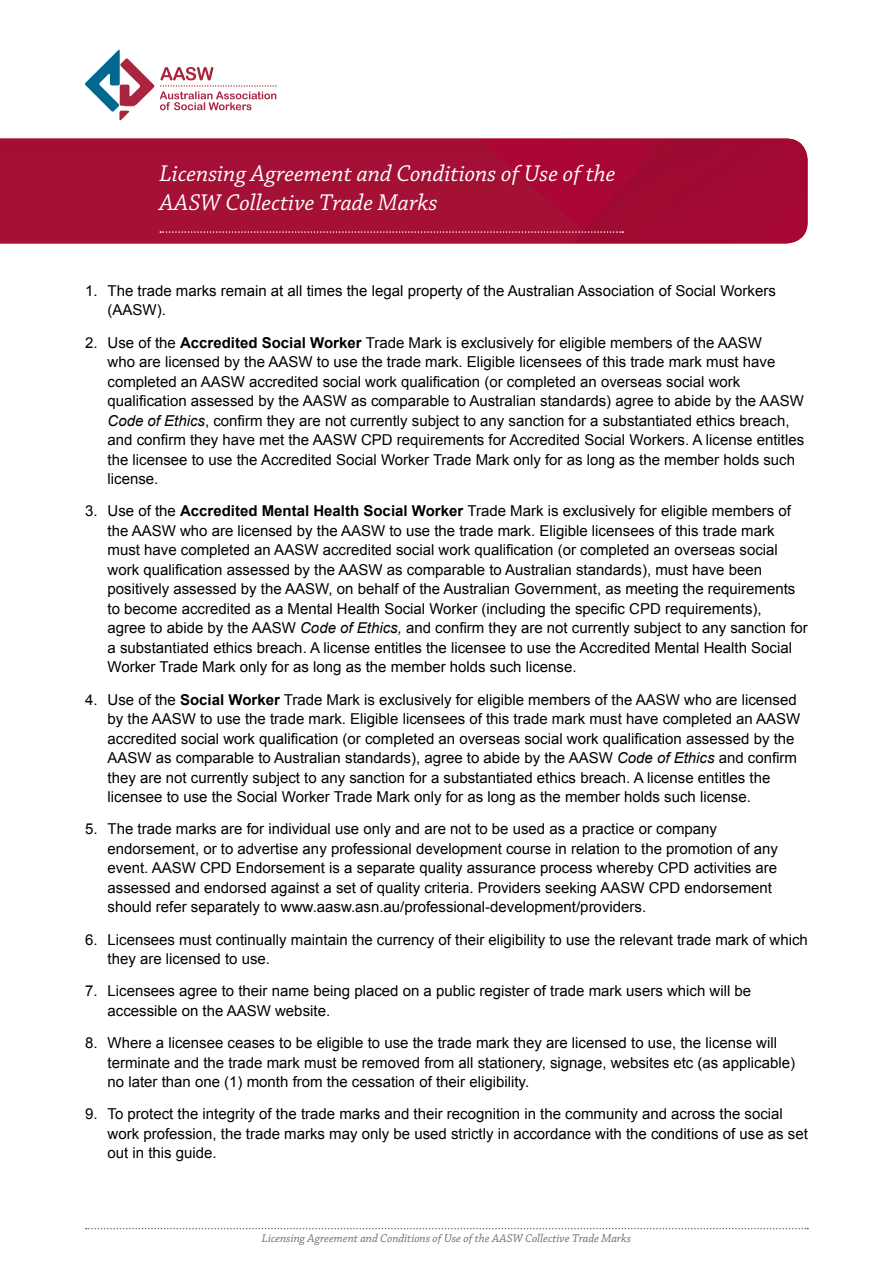
<style>
.page{position:relative;width:893px;height:1263px;background:#fff}
.page>*{position:absolute;margin:0;border:0;box-sizing:border-box;transform-origin:0 0}
.t1{font:italic 24px/28.8px "Chaparral Pro";color:#fff}
.t2{font:15px/19.5px "Arial";color:#000}
.t3{font:italic 12px "Chaparral Pro";color:#6d6e71}
.s1{font-weight:700}
.s2{font-style:italic}
</style>
<div class="page">
<svg style="left:86px;top:1228px;width:722px;height:1px"></svg>
<img style="left:0;top:139px;width:808px;height:104px">
<svg style="left:85px;top:50px;width:191px;height:70px"></svg>
<svg style="left:160px;top:231px;width:463px;height:2px"></svg>
<h1 class="t1" style="left:159px;top:160px;width:457px">Licensing Agreement and Conditions of Use of the<br>AASW Collective Trade Marks</h1>
<p class="t2" style="left:108px;top:281px;width:670px;text-indent:-22px">1. The trade marks remain at all times the legal property of the Australian Association of Social Workers (AASW).</p>
<p class="t2" style="left:108px;top:333px;width:698px;text-indent:-22px">2. Use of the <span class="s1">Accredited Social Worker</span> Trade Mark is exclusively for eligible members of the AASW<br>who are licensed by the AASW to use the trade mark. Eligible licensees of this trade mark must have completed an AASW accredited social work qualification (or completed an overseas social work qualification assessed by the AASW as comparable to Australian standards) agree to abide by the AASW <span class="s2">Code of Ethics</span>, confirm they are not currently subject to any sanction for a substantiated ethics breach, and confirm they have met the AASW CPD requirements for Accredited Social Workers. A license entitles the licensee to use the Accredited Social Worker Trade Mark only for as long as the member holds such license.</p>
<p class="t2" style="left:108px;top:501px;width:702px;text-indent:-22px">3. Use of the <span class="s1">Accredited Mental Health Social Worker</span> Trade Mark is exclusively for eligible members of the AASW who are licensed by the AASW to use the trade mark. Eligible licensees of this trade mark must have completed an AASW accredited social work qualification (or completed an overseas social work qualification assessed by the AASW as comparable to Australian standards), must have been positively assessed by the AASW, on behalf of the Australian Government, as meeting the requirements to become accredited as a Mental Health Social Worker (including the specific CPD requirements),<br>agree to abide by the AASW <span class="s2">Code of Ethics,</span> and confirm they are not currently subject to any sanction for a substantiated ethics breach. A license entitles the licensee to use the Accredited Mental Health Social Worker Trade Mark only for as long as the member holds such license.</p>
<p class="t2" style="left:108px;top:690px;width:694px;text-indent:-22px">4. Use of the <span class="s1">Social Worker</span> Trade Mark is exclusively for eligible members of the AASW who are licensed by the AASW to use the trade mark. Eligible licensees of this trade mark must have completed an AASW accredited social work qualification (or completed an overseas social work qualification assessed by the AASW as comparable to Australian standards), agree to abide by the AASW <span class="s2">Code of Ethics</span> and confirm they are not currently subject to any sanction for a substantiated ethics breach. A license entitles the licensee to use the Social Worker Trade Mark only for as long as the member holds such license.</p>
<p class="t2" style="left:108px;top:819px;width:672px;text-indent:-22px">5. The trade marks are for individual use only and are not to be used as a practice or company endorsement, or to advertise any professional development course in relation to the promotion of any event. AASW CPD Endorsement is a separate quality assurance process whereby CPD activities are assessed and endorsed against a set of quality criteria. Providers seeking AASW CPD endorsement should refer separately to www.aasw.asn.au/professional-development/providers.</p>
<p class="t2" style="left:108px;top:930px;width:702px;text-indent:-22px">6. Licensees must continually maintain the currency of their eligibility to use the relevant trade mark of which they are licensed to use.</p>
<p class="t2" style="left:108px;top:981px;width:645px;text-indent:-22px">7. Licensees agree to their name being placed on a public register of trade mark users which will be accessible on the AASW website.</p>
<p class="t2" style="left:108px;top:1033px;width:689px;text-indent:-22px">8. Where a licensee ceases to be eligible to use the trade mark they are licensed to use, the license will terminate and the trade mark must be removed from all stationery, signage, websites etc (as applicable) no later than one (1) month from the cessation of their eligibility.</p>
<p class="t2" style="left:108px;top:1104px;width:702px;text-indent:-22px">9. To protect the integrity of the trade marks and their recognition in the community and across the social work profession, the trade marks may only be used strictly in accordance with the conditions of use as set out in this guide.</p>
<p class="t3" style="left:262px;top:1232px;width:371px">Licensing Agreement and Conditions of Use of the AASW Collective Trade Marks</p>
</div>
